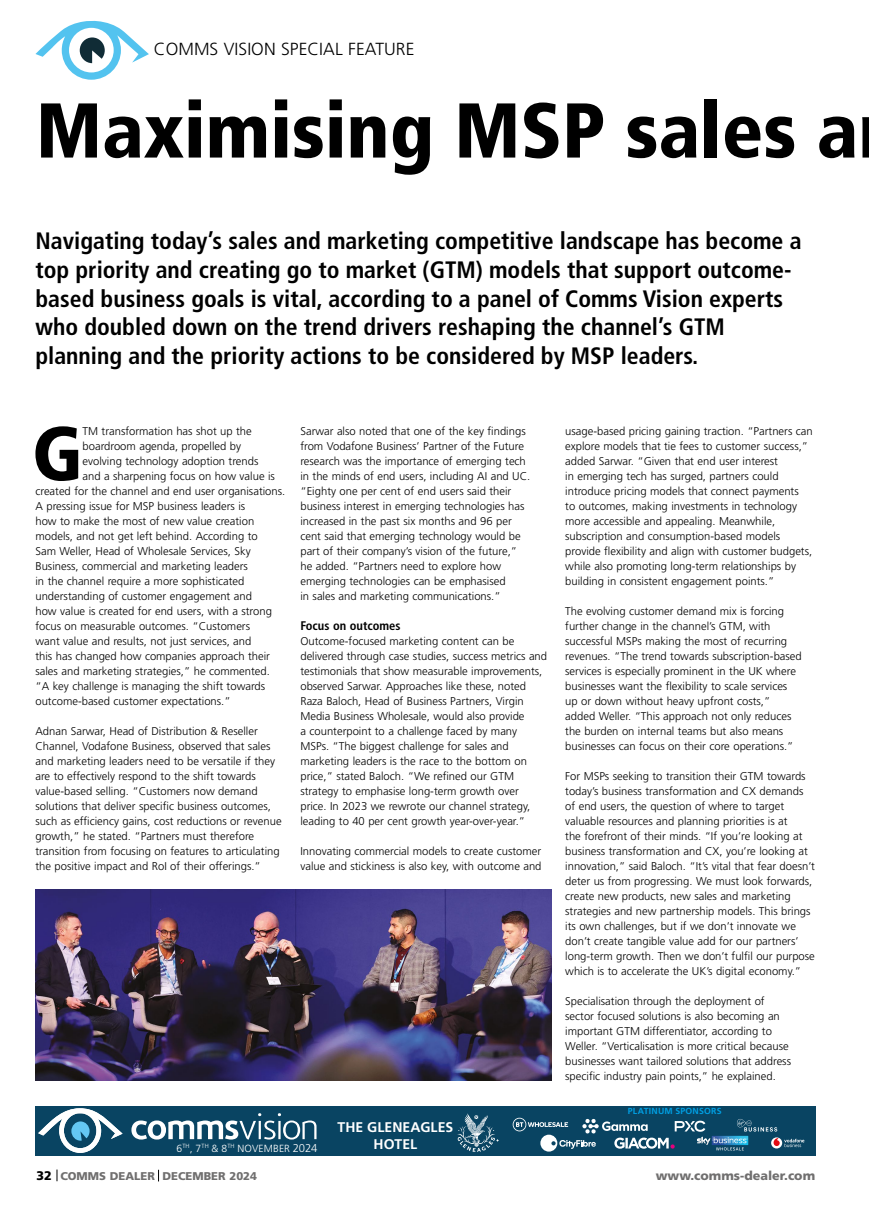
<style>
.page{position:relative;width:869px;height:1205px;background:#fff}
.page>*{position:absolute;margin:0;border:0;box-sizing:border-box;transform-origin:0 0}
.t1{font:900 condensed 77.5px "Frutiger";color:#000}
.t2{font:900 condensed 75.75px "Frutiger";color:#000}
.t3{font:700 condensed 23.75px/28.8px "Frutiger";color:#000}
.t4{font:300 17.5px "Frutiger";letter-spacing:.005em;color:#000}
.t5{font:700 14px "Frutiger LT Std";letter-spacing:.005em;color:#fff}
.t6{font:900 12.5px "Frutiger";color:#706f6f}
.t7{font:700 condensed 12.5px "Frutiger";color:#000}
.t8{font:300 11.25px/15px "Frutiger";color:#000}
.t9{font:900 11.25px "Frutiger";color:#706f6f}
.t10{font:300 10.38px "Frutiger";letter-spacing:.015em;color:#fff}
.t11{font:700 8.75px "Frutiger LT Std";letter-spacing:.025em;color:#009fe3}
.s1{font-size:11.25px}
.s2{font-size:12.5px;color:#000}
</style>
<div class="page">
<svg style="left:57px;top:1169px;width:1px;height:12px"></svg>
<svg style="left:35px;top:21px;width:114px;height:59px"></svg>
<img style="left:35px;top:889px;width:516px;height:191px">
<div style="left:35px;top:1106px;width:780px;height:49px;background:#094462"></div>
<svg style="left:38px;top:1108px;width:84px;height:45px"></svg>
<svg style="left:131px;top:1113px;width:185px;height:26px"></svg>
<svg style="left:457px;top:1113px;width:41px;height:39px"></svg>
<svg style="left:512px;top:1117px;width:292px;height:34px"></svg>
<h3 class="t4" style="left:154px;top:39px;width:262px">COMMS VISION SPECIAL FEATURE</h3>
<h1 class="t1" style="left:36px;top:84px;width:823px">Maximising MSP sales a</h1>
<p class="t3" style="left:35px;top:226px;width:767px">Navigating today’s sales and marketing competitive landscape has become a top priority and creating go to market (GTM) models that support outcome&shy;based business goals is vital, according to a panel of Comms Vision experts who doubled down on the trend drivers reshaping the channel’s GTM planning and the priority actions to be considered by MSP leaders.</p>
<h2 class="t2" style="left:32px;top:408px;width:52px">G</h2>
<p class="t8" style="left:82px;top:424px;width:171px">TM transformation has shot up the</p>
<p class="t8" style="left:82px;top:439px;width:160px">boardroom agenda, propelled by</p>
<p class="t8" style="left:82px;top:454px;width:177px">evolving technology adoption trends</p>
<p class="t8" style="left:82px;top:469px;width:194px">and a sharpening focus on how value is</p>
<p class="t8" style="left:35px;top:484px;width:251px">created for the channel and end user organisations.</p>
<p class="t8" style="left:35px;top:499px;width:211px">A pressing issue for MSP business leaders is</p>
<p class="t8" style="left:35px;top:514px;width:220px">how to make the most of new value creation</p>
<p class="t8" style="left:35px;top:529px;width:224px">models, and not get left behind. According to</p>
<p class="t8" style="left:35px;top:544px;width:217px">Sam Weller, Head of Wholesale Services, Sky</p>
<p class="t8" style="left:35px;top:559px;width:214px">Business, commercial and marketing leaders</p>
<p class="t8" style="left:35px;top:574px;width:210px">in the channel require a more sophisticated</p>
<p class="t8" style="left:35px;top:589px;width:218px">understanding of customer engagement and</p>
<p class="t8" style="left:35px;top:604px;width:238px">how value is created for end users, with a strong</p>
<p class="t8" style="left:35px;top:619px;width:216px">focus on measurable outcomes. “Customers</p>
<p class="t8" style="left:35px;top:634px;width:217px">want value and results, not just services, and</p>
<p class="t8" style="left:35px;top:649px;width:236px">this has changed how companies approach their</p>
<p class="t8" style="left:35px;top:664px;width:236px">sales and marketing strategies,” he commented.</p>
<p class="t8" style="left:35px;top:679px;width:231px">“A key challenge is managing the shift towards</p>
<p class="t8" style="left:35px;top:694px;width:197px">outcome-based customer expectations.”</p>
<p class="t8" style="left:35px;top:724px;width:247px">Adnan Sarwar, Head of Distribution &amp; Reseller Channel, Vodafone Business, observed that sales and marketing leaders need to be versatile if they are to effectively respond to the shift towards value-based selling. “Customers now demand solutions that deliver specific business outcomes, such as efficiency gains, cost reductions or revenue growth,” he stated. “Partners must therefore transition from focusing on features to articulating the positive impact and RoI of their offerings.”</p>
<p class="t8" style="left:300px;top:423px;width:231px">Sarwar also noted that one of the key findings from Vodafone Business’ Partner of the Future research was the importance of emerging tech in the minds of end users, including AI and UC. “Eighty one per cent of end users said their business interest in emerging technologies has increased in the past six months and 96 per cent said that emerging technology would be part of their company’s vision of the future,” he added. “Partners need to explore how emerging technologies can be emphasised<br>in sales and marketing communications.”</p>
<p class="t7" style="left:300px;top:618px;width:102px">Focus on outcomes</p>
<p class="t8" style="left:300px;top:634px;width:248px">Outcome-focused marketing content can be delivered through case studies, success metrics and testimonials that show measurable improvements, observed Sarwar. Approaches like these, noted Raza Baloch, Head of Business Partners, Virgin Media Business Wholesale, would also provide<br>a counterpoint to a challenge faced by many MSPs. “The biggest challenge for sales and marketing leaders is the race to the bottom on price,” stated Baloch. “We refined our GTM strategy to emphasise long-term growth over price. In 2023 we rewrote our channel strategy, leading to 40 per cent growth year-over-year.”</p>
<p class="t8" style="left:300px;top:844px;width:242px">Innovating commercial models to create customer value and stickiness is also key, with outcome and</p>
<p class="t5" style="left:337px;top:1119px;width:117px">THE GLENEAGLES</p>
<p class="t10" style="left:176px;top:1142px;width:142px">6<sup>TH</sup>, 7<sup>TH</sup> &amp; 8<sup>TH</sup> NOVEMBER <span class="s1">2024</span></p>
<p class="t5" style="left:373px;top:1136px;width:45px">HOTEL</p>
<p class="t8" style="left:565px;top:424px;width:249px">usage-based pricing gaining traction. “Partners can explore models that tie fees to customer success,” added Sarwar. “Given that end user interest<br>in emerging tech has surged, partners could introduce pricing models that connect payments<br>to outcomes, making investments in technology more accessible and appealing. Meanwhile, subscription and consumption-based models provide flexibility and align with customer budgets, while also promoting long-term relationships by building in consistent engagement points.”</p>
<p class="t8" style="left:565px;top:604px;width:238px">The evolving customer demand mix is forcing further change in the channel’s GTM, with successful MSPs making the most of recurring revenues. “The trend towards subscription-based services is especially prominent in the UK where businesses want the flexibility to scale services up or down without heavy upfront costs,” added Weller. “This approach not only reduces the burden on internal teams but also means businesses can focus on their core operations.”</p>
<p class="t8" style="left:565px;top:769px;width:251px">For MSPs seeking to transition their GTM towards today’s business transformation and CX demands of end users, the question of where to target valuable resources and planning priorities is at<br>the forefront of their minds. “If you’re looking at business transformation and CX, you’re looking at innovation,” said Baloch. “It’s vital that fear doesn’t deter us from progressing. We must look forwards, create new products, new sales and marketing strategies and new partnership models. This brings its own challenges, but if we don’t innovate we don’t create tangible value add for our partners’ long-term growth. Then we don’t fulfil our purpose which is to accelerate the UK’s digital economy.”</p>
<p class="t8" style="left:565px;top:993px;width:227px">Specialisation through the deployment of sector focused solutions is also becoming an important GTM differentiator, according to Weller. “Verticalisation is more critical because businesses want tailored solutions that address specific industry pain points,” he explained.</p>
<p class="t11" style="left:627px;top:1105px;width:95px">PLATINUM SPONSORS</p>
<p class="t9" style="left:37px;top:1169px;width:222px"><span class="s2">32</span> COMMS DEALER DECEMBER 2024</p>
<p class="t6" style="left:655px;top:1168px;width:161px">www.comms-dealer.com</p>
</div>
